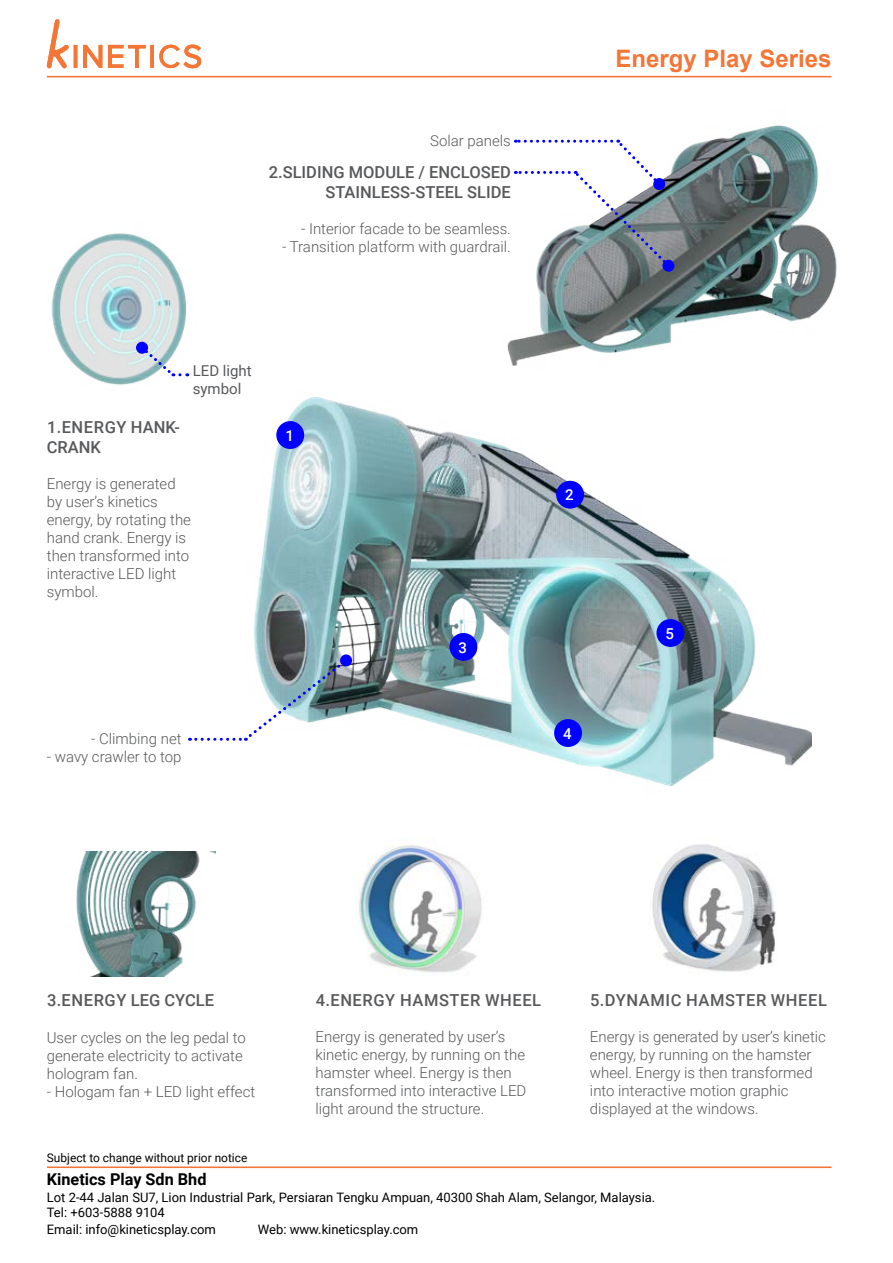
<style>
.page{position:relative;width:893px;height:1263px;background:#fff}
.page>*{position:absolute;margin:0;border:0;box-sizing:border-box;transform-origin:0 0}
.t1{font:700 24px "Arial";color:#f47637}
.t2{font:500 16.5px/19.8px "Roboto";color:#58595b}
.t3{font:500 16.5px "Roboto";letter-spacing:.035em;color:#58595b}
.t4{font:700 16.2px "Roboto";color:#000}
.t5{font:300 15px/18px "Roboto";color:#58595b}
.t6{font:15px/18px "Roboto";color:#58595b}
.t7{font:500 15px "Roboto";color:#fff}
.t8{font:13.05px/15.6px "Roboto";color:#000}
.t9{font:11.85px "Roboto";color:#000}
</style>
<div class="page">
<hr style="left:47px;top:76px;width:785px;height:1px;background:#f47637">
<hr style="left:47px;top:1166px;width:785px;height:2px;background:#f47637">
<svg style="left:47px;top:19px;width:155px;height:50px"></svg>
<img style="left:254px;top:397px;width:557px;height:390px">
<img style="left:76px;top:851px;width:139px;height:125px">
<img style="left:51px;top:233px;width:139px;height:152px">
<img style="left:444px;top:76px;width:393px;height:290px">
<img style="left:358px;top:845px;width:124px;height:128px">
<img style="left:652px;top:844px;width:124px;height:128px">
<div style="left:449px;top:633px;width:28px;height:28px;background:#00f;border-radius:50%"></div>
<div style="left:276px;top:421px;width:28px;height:28px;background:#00f;border-radius:50%"></div>
<div style="left:556px;top:481px;width:28px;height:28px;background:#00f;border-radius:50%"></div>
<div style="left:554px;top:719px;width:28px;height:28px;background:#00f;border-radius:50%"></div>
<div style="left:656px;top:619px;width:28px;height:28px;background:#00f;border-radius:50%"></div>
<svg style="left:515px;top:139px;width:154px;height:128px"></svg>
<div style="left:662px;top:260px;width:12px;height:12px;background:#00f;border-radius:50%"></div>
<svg style="left:142px;top:346px;width:46px;height:31px"></svg>
<div style="left:136px;top:342px;width:12px;height:12px;background:#00f;border-radius:50%"></div>
<svg style="left:196px;top:658px;width:152px;height:83px"></svg>
<div style="left:340px;top:654px;width:12px;height:12px;background:#00f;border-radius:50%"></div>
<p class="t5" style="left:430px;top:131px;width:82px">Solar panels</p>
<p class="t2" style="left:269px;top:162px;width:244px;text-align:right">2.SLIDING MODULE / ENCLOSED<br>STAINLESS-STEEL SLIDE</p>
<p class="t5" style="left:301px;top:219px;width:211px">- Interior facade to be seamless.</p>
<p class="t5" style="left:282px;top:237px;width:230px">- Transition platform with guardrail.</p>
<p class="t6" style="left:193px;top:361px;width:61px">LED light symbol</p>
<p class="t2" style="left:47px;top:417px;width:135px">1.ENERGY HANK-<br>CRANK</p>
<p class="t5" style="left:47px;top:474px;width:146px">Energy is generated by user’s kinetics energy, by rotating the hand crank. Energy is then transformed into interactive LED light symbol.</p>
<p class="t7" style="left:285px;top:425px;width:10px">1</p>
<p class="t5" style="left:91px;top:729px;width:92px">- Climbing net</p>
<p class="t5" style="left:47px;top:747px;width:136px">- wavy crawler to top</p>
<p class="t7" style="left:458px;top:637px;width:10px">3</p>
<h1 class="t1" style="left:615px;top:42px;width:218px">Energy Play Series</h1>
<p class="t7" style="left:565px;top:484px;width:10px">2</p>
<p class="t7" style="left:563px;top:723px;width:10px">4</p>
<p class="t7" style="left:665px;top:623px;width:10px">5</p>
<p class="t2" style="left:47px;top:989px;width:169px">3.ENERGY LEG CYCLE</p>
<p class="t5" style="left:47px;top:1028px;width:201px">User cycles on the leg pedal to generate electricity to activate hologram fan.</p>
<p class="t5" style="left:47px;top:1082px;width:210px">- Hologam fan + LED light effect</p>
<p class="t3" style="left:316px;top:988px;width:227px">4.ENERGY HAMSTER WHEEL</p>
<p class="t5" style="left:316px;top:1027px;width:212px">Energy is generated by user’s kinetic energy, by running on the hamster wheel. Energy is then transformed into interactive LED light around the structure.</p>
<p class="t3" style="left:590px;top:988px;width:238px">5.DYNAMIC HAMSTER WHEEL</p>
<p class="t5" style="left:590px;top:1027px;width:237px">Energy is generated by user’s kinetic energy, by running on the hamster wheel. Energy is then transformed into interactive motion graphic displayed at the windows.</p>
<p class="t9" style="left:47px;top:1149px;width:202px">Subject to change without prior notice</p>
<p class="t8" style="left:47px;top:1189px;width:610px">Lot 2-44 Jalan SU7, Lion Industrial Park, Persiaran Tengku Ampuan, 40300 Shah Alam, Selangor, Malaysia.<br>Tel: +603-5888 9104</p>
<p class="t8" style="left:47px;top:1221px;width:171px">Email: info@kineticsplay.com</p>
<p class="t8" style="left:258px;top:1221px;width:162px">Web: www.kineticsplay.com</p>
<p class="t4" style="left:47px;top:1168px;width:161px">Kinetics Play Sdn Bhd</p>
</div>
